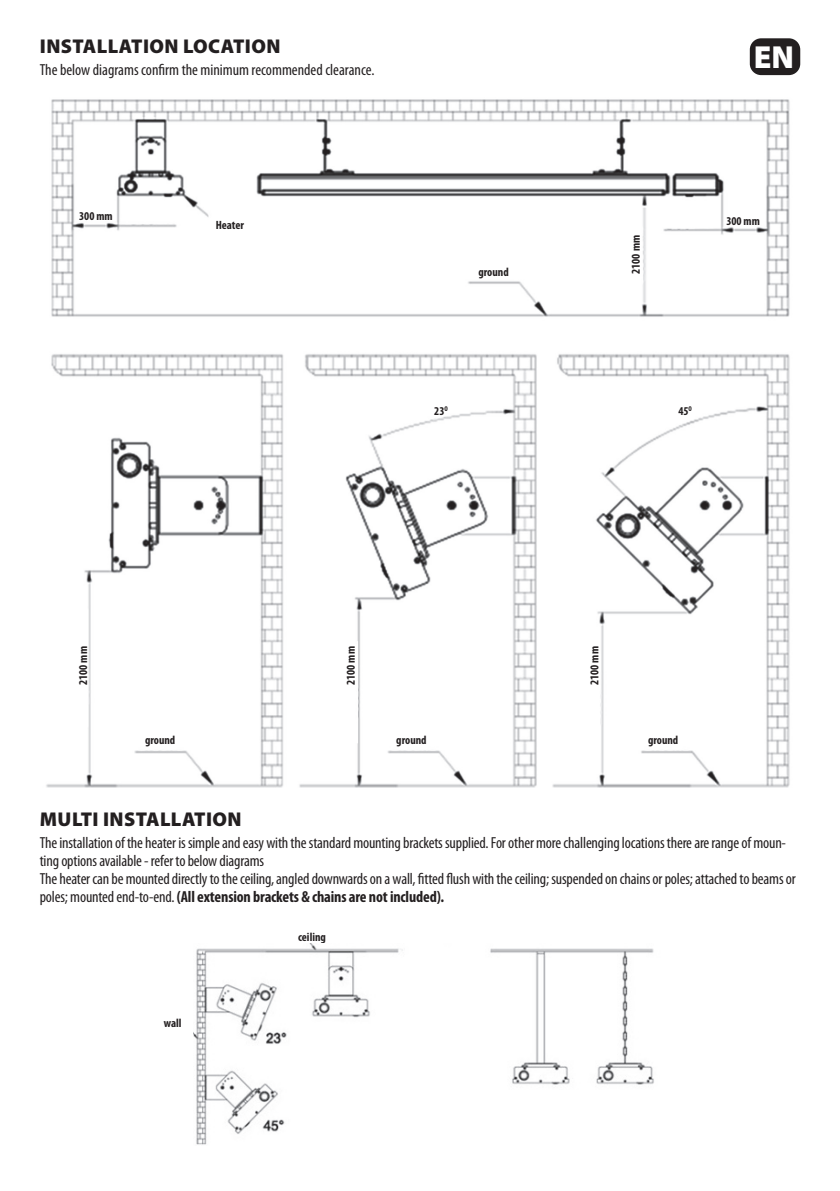
<style>
.page{position:relative;width:840px;height:1191px;background:#fff}
.page>*{position:absolute;margin:0;border:0;box-sizing:border-box;transform-origin:0 0}
.t1{font:900 32px "Myriad Pro";color:#fff}
.t2{font:900 20px "Myriad Pro";letter-spacing:.02em;color:#231f20}
.t3{font:condensed 16px/18px "Myriad Pro";letter-spacing:-.01em;color:#231f20}
.t4{font:700 condensed 12px "Myriad Pro";color:#231f20}
.s1{font-weight:700}
</style>
<div class="page">
<img style="left:46px;top:99px;width:744px;height:688px">
<img style="left:193px;top:943px;width:461px;height:202px">
<div style="left:749px;top:38px;width:50px;height:37px;background:#231f20;border-radius:11px"></div>
<p class="t2" style="left:40px;top:35px;width:242px">INSTALLATION LOCATION</p>
<p class="t3" style="left:40px;top:61px;width:336px">The below diagrams confirm the minimum recommended clearance.</p>
<p class="t4" style="left:79px;top:209px;width:35px">300 mm</p>
<p class="t4" style="left:215px;top:218px;width:30px">Heater</p>
<h1 class="t1" style="left:753px;top:39px;width:42px">EN</h1>
<p class="t4" style="left:478px;top:265px;width:32px">ground</p>
<p class="t4" style="left:628px;top:274px;width:40px;rotate:-90deg">2100 mm</p>
<p class="t4" style="left:726px;top:214px;width:35px">300 mm</p>
<p class="t4" style="left:434px;top:404px;width:15px">23<sup>O</sup></p>
<p class="t4" style="left:678px;top:404px;width:15px">45<sup>O</sup></p>
<p class="t4" style="left:76px;top:685px;width:40px;rotate:-90deg">2100 mm</p>
<p class="t4" style="left:344px;top:685px;width:40px;rotate:-90deg">2100 mm</p>
<p class="t4" style="left:587px;top:685px;width:40px;rotate:-90deg">2100 mm</p>
<p class="t4" style="left:145px;top:734px;width:32px">ground</p>
<p class="t4" style="left:396px;top:734px;width:32px">ground</p>
<p class="t4" style="left:647px;top:734px;width:32px">ground</p>
<p class="t2" style="left:40px;top:808px;width:203px">MULTI INSTALLATION</p>
<p class="t3" style="left:40px;top:834px;width:757px">The installation of the heater is simple and easy with the standard mounting brackets supplied. For other more challenging locations there are range of moun&shy;ting options available - refer to below diagrams<br>The heater can be mounted directly to the ceiling, angled downwards on a wall, fitted flush with the ceiling; suspended on chains or poles; attached to beams or poles; mounted end-to-end. <span class="s1">(All extension brackets &amp; chains are not included).</span></p>
<p class="t4" style="left:164px;top:1016px;width:19px">wall</p>
<p class="t4" style="left:298px;top:930px;width:29px">ceiling</p>
</div>
